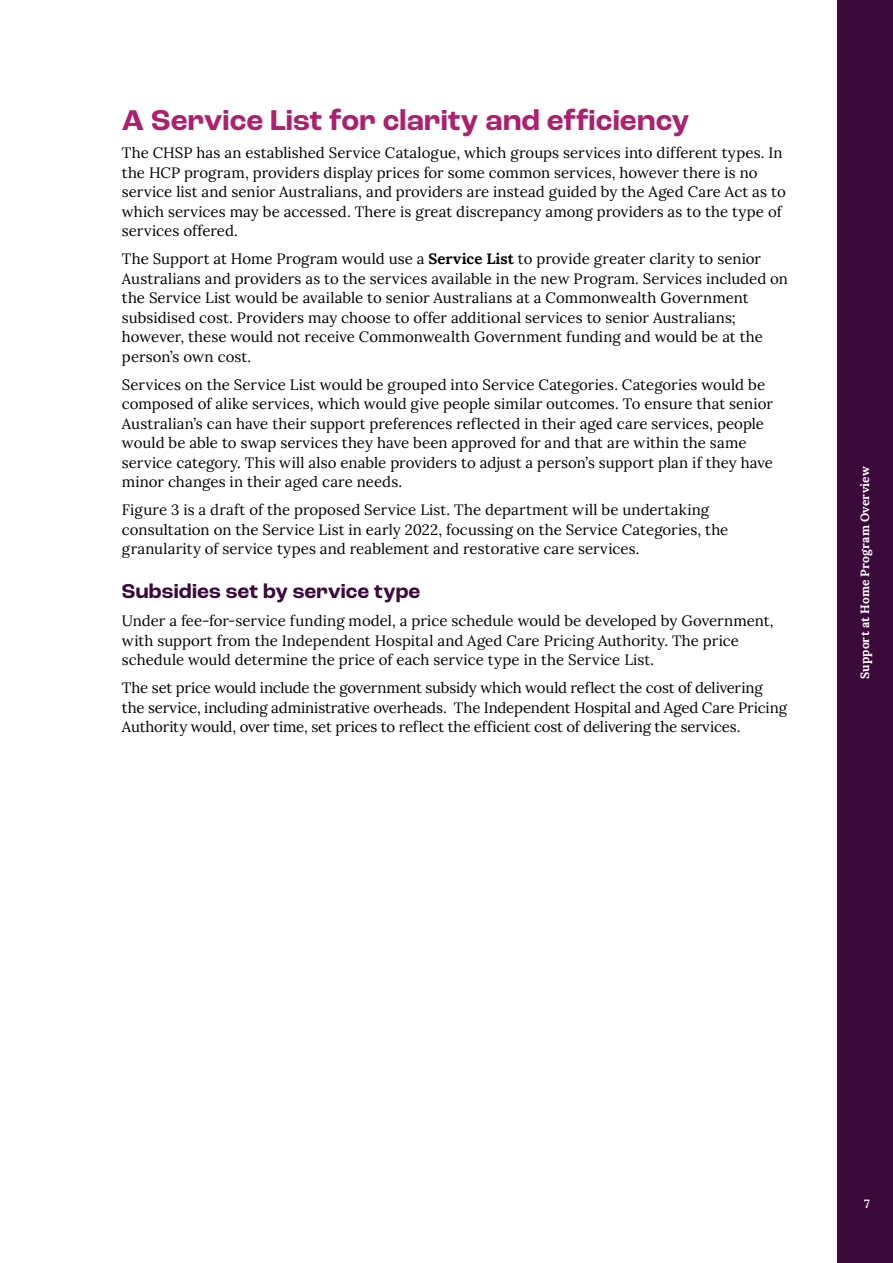
<style>
.page{position:relative;width:893px;height:1263px;background:#fff}
.page>*{position:absolute;margin:0;border:0;box-sizing:border-box;transform-origin:0 0}
.Heading_1{font:700 30px "Roc Grotesk";letter-spacing:.005em;color:#ab206f}
.Heading_2{font:700 21px "Roc Grotesk";letter-spacing:.005em;color:#3a0a3b}
.Body_1{font:15px/19.5px "Lora";color:#000}
.t1{font:700 12px "Lora";letter-spacing:.01em;color:#fff}
.s1{font-weight:700}
</style>
<div class="page">
<div style="left:838px;top:0;width:55px;height:1263px;background:#3a0a3b"></div>
<h2 class="Heading_1" style="left:122px;top:102px;width:569px">A Service List for clarity and efficiency</h2>
<p class="Body_1" style="left:122px;top:142px;width:665px">The CHSP has an established Service Catalogue, which groups services into different types. In the HCP program, providers display prices for some common services, however there is no service list and senior Australians, and providers are instead guided by the Aged Care Act as to which services may be accessed. There is great discrepancy among providers as to the type of services offered.</p>
<p class="Body_1" style="left:122px;top:248px;width:668px">The Support at Home Program would use a <span class="s1">Service List</span> to provide greater clarity to senior Australians and providers as to the services available in the new Program. Services included on the Service List would be available to senior Australians at a Commonwealth Government subsidised cost. Providers may choose to offer additional services to senior Australians; however, these would not receive Commonwealth Government funding and would be at the person’s own cost.</p>
<p class="Body_1" style="left:122px;top:374px;width:653px">Services on the Service List would be grouped into Service Categories. Categories would be composed of alike services, which would give people similar outcomes. To ensure that senior Australian’s can have their support preferences reflected in their aged care services, people would be able to swap services they have been approved for and that are within the same service category. This will also enable providers to adjust a person’s support plan if they have minor changes in their aged care needs.</p>
<p class="Body_1" style="left:122px;top:499px;width:608px">Figure 3 is a draft of the proposed Service List. The department will be undertaking consultation on the Service List in early 2022, focussing on the Service Categories, the granularity of service types and reablement and restorative care services.</p>
<h3 class="Heading_2" style="left:122px;top:578px;width:300px">Subsidies set by service type</h3>
<p class="Body_1" style="left:122px;top:610px;width:653px">Under a fee-for-service funding model, a price schedule would be developed by Government, with support from the Independent Hospital and Aged Care Pricing Authority. The price schedule would determine the price of each service type in the Service List.</p>
<p class="Body_1" style="left:122px;top:677px;width:667px">The set price would include the government subsidy which would reflect the cost of delivering the service, including administrative overheads. The Independent Hospital and Aged Care Pricing<br>Authority would, over time, set prices to reflect the efficient cost of delivering the services.</p>
<p class="t1" style="left:856px;top:679px;width:214px;rotate:-90deg">Support at Home Program Overview</p>
<p class="t1" style="left:864px;top:1194px;width:7px">7</p>
</div>
